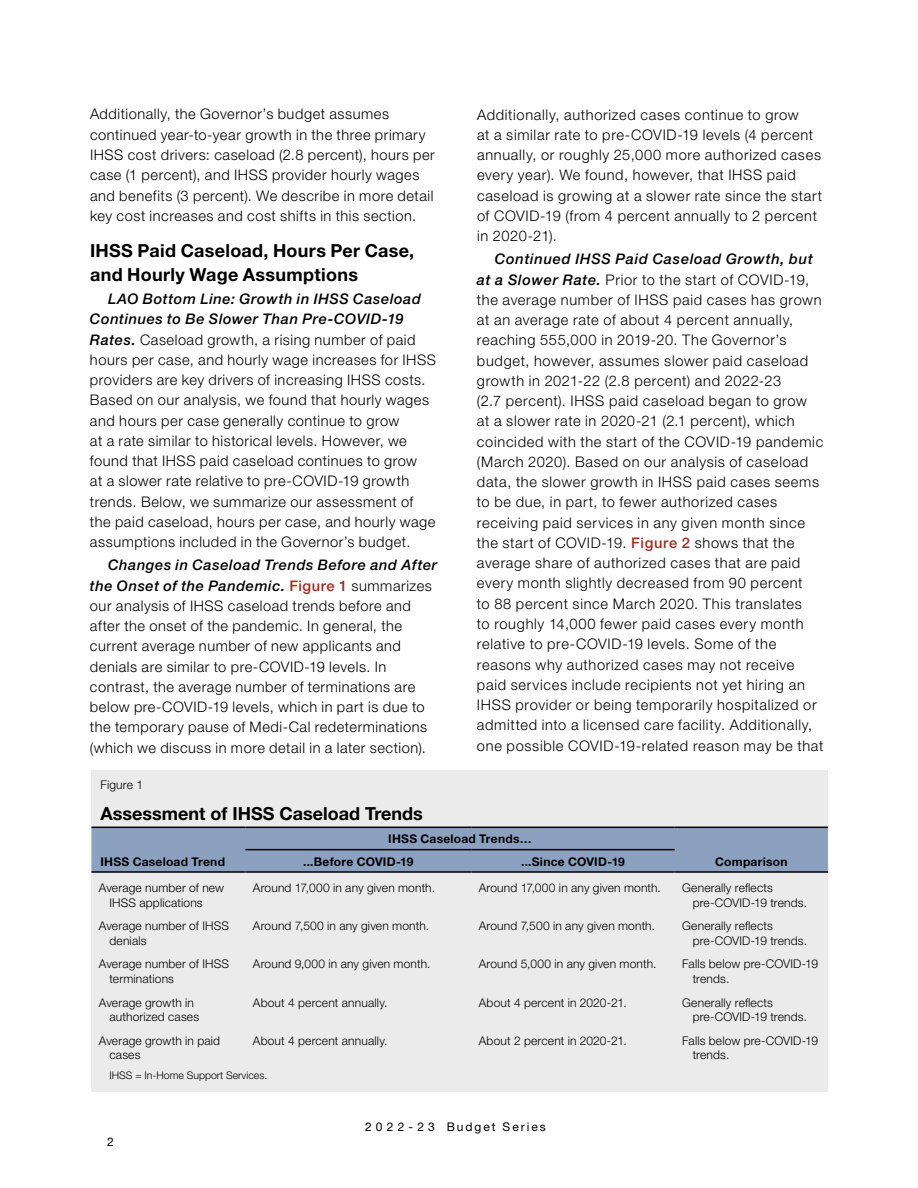
<style>
.page{position:relative;width:918px;height:1188px;background:#fff}
.page>*{position:absolute;margin:0;border:0;box-sizing:border-box;transform-origin:0 0}
.t1{font:700 18px/24px "Helvetica Neue LT";letter-spacing:.01em;color:#000}
.t2{font:300 14.7px/20.2px "Helvetica Neue LT";letter-spacing:.04em;color:#000}
.t3{font:300 12px/14.4px "Helvetica Neue LT";letter-spacing:.015em;color:#000}
.t4{font:700 12px/22.4px "Helvetica Neue LT";letter-spacing:.02em;color:#000}
.t5{font:12px "Helvetica Neue LT";letter-spacing:.165em;color:#000}
.t6{font:300 10.5px "Helvetica Neue LT";color:#000}
.s1{font-weight:500;font-style:italic}
.s2{font-weight:500;color:#a02b22}
</style>
<div class="page">
<div style="left:92px;top:771px;width:736px;height:321px;background:#ebebec"></div>
<div style="left:92px;top:828px;width:736px;height:43px;background:#8ca0bf"></div>
<hr style="left:245px;top:849px;width:226px;height:1px;background:#000">
<hr style="left:471px;top:849px;width:204px;height:1px;background:#000">
<hr style="left:92px;top:827px;width:153px;height:1px;background:#000">
<hr style="left:245px;top:827px;width:226px;height:1px;background:#000">
<hr style="left:471px;top:827px;width:204px;height:1px;background:#000">
<hr style="left:675px;top:827px;width:153px;height:1px;background:#000">
<hr style="left:92px;top:871px;width:153px;height:2px;background:#000">
<hr style="left:245px;top:871px;width:226px;height:2px;background:#000">
<hr style="left:471px;top:871px;width:204px;height:2px;background:#000">
<hr style="left:675px;top:871px;width:153px;height:2px;background:#000">
<p class="t2" style="left:90px;top:104px;width:346px">Additionally, the Governor’s budget assumes continued year-to-year growth in the three primary IHSS cost drivers: caseload (2.8 percent), hours per case (1 percent), and IHSS provider hourly wages and benefits (3 percent). We describe in more detail key cost increases and cost shifts in this section.</p>
<p class="t1" style="left:90px;top:238px;width:326px">IHSS Paid Caseload, Hours Per Case, and Hourly Wage Assumptions</p>
<p class="t2" style="left:90px;top:288px;width:348px;text-indent:18px"><span class="s1">LAO Bottom Line: Growth in IHSS Caseload Continues to Be Slower Than Pre-COVID-19<br>Rates.</span> Caseload growth, a rising number of paid hours per case, and hourly wage increases for IHSS providers are key drivers of increasing IHSS costs.<br>Based on our analysis, we found that hourly wages and hours per case generally continue to grow<br>at a rate similar to historical levels. However, we found that IHSS paid caseload continues to grow<br>at a slower rate relative to pre-COVID-19 growth trends. Below, we summarize our assessment of the paid caseload, hours per case, and hourly wage assumptions included in the Governor’s budget.</p>
<p class="t2" style="left:90px;top:555px;width:349px;text-indent:18px"><span class="s1">Changes in Caseload Trends Before and After the Onset of the Pandemic.</span> <span class="s2">Figure 1</span> summarizes our analysis of IHSS caseload trends before and after the onset of the pandemic. In general, the current average number of new applicants and denials are similar to pre-COVID-19 levels. In contrast, the average number of terminations are below pre-COVID-19 levels, which in part is due to the temporary pause of Medi-Cal redeterminations (which we discuss in more detail in a later section).</p>
<p class="t2" style="left:477px;top:104px;width:347px">Additionally, authorized cases continue to grow<br>at a similar rate to pre-COVID-19 levels (4 percent annually, or roughly 25,000 more authorized cases every year). We found, however, that IHSS paid caseload is growing at a slower rate since the start of COVID-19 (from 4 percent annually to 2 percent in 2020-21).</p>
<p class="t2" style="left:477px;top:249px;width:348px;text-indent:18px"><span class="s1">Continued IHSS Paid Caseload Growth, but at a Slower Rate.</span> Prior to the start of COVID-19, the average number of IHSS paid cases has grown at an average rate of about 4 percent annually, reaching 555,000 in 2019-20. The Governor’s budget, however, assumes slower paid caseload growth in 2021-22 (2.8 percent) and 2022-23<br>(2.7 percent). IHSS paid caseload began to grow<br>at a slower rate in 2020-21 (2.1 percent), which coincided with the start of the COVID-19 pandemic (March 2020). Based on our analysis of caseload data, the slower growth in IHSS paid cases seems to be due, in part, to fewer authorized cases receiving paid services in any given month since the start of COVID-19. <span class="s2">Figure 2</span> shows that the average share of authorized cases that are paid every month slightly decreased from 90 percent<br>to 88 percent since March 2020. This translates<br>to roughly 14,000 fewer paid cases every month relative to pre-COVID-19 levels. Some of the reasons why authorized cases may not receive paid services include recipients not yet hiring an IHSS provider or being temporarily hospitalized or admitted into a licensed care facility. Additionally, one possible COVID-19-related reason may be that</p>
<p class="t3" style="left:100px;top:778px;width:44px">Figure 1</p>
<p class="t1" style="left:100px;top:801px;width:324px">Assessment of IHSS Caseload Trends</p>
<p class="t4" style="left:100px;top:850px;width:126px">IHSS Caseload Trend</p>
<p class="t4" style="left:303px;top:827px;width:230px;text-indent:85px">IHSS Caseload Trends… ...Before COVID-19</p>
<p class="t4" style="left:521px;top:850px;width:105px">...Since COVID-19</p>
<p class="t4" style="left:715px;top:850px;width:74px">Comparison</p>
<p class="t3" style="left:109px;top:881px;width:116px;text-indent:-10px">Average number of new<br>IHSS applications</p>
<p class="t3" style="left:253px;top:881px;width:184px">Around 17,000 in any given month.</p>
<p class="t3" style="left:479px;top:881px;width:184px">Around 17,000 in any given month.</p>
<p class="t3" style="left:693px;top:881px;width:116px;text-indent:-10px">Generally reflects pre‑COVID-19 trends.</p>
<p class="t3" style="left:109px;top:919px;width:121px;text-indent:-10px">Average number of IHSS denials</p>
<p class="t3" style="left:253px;top:919px;width:178px">Around 7,500 in any given month.</p>
<p class="t3" style="left:479px;top:919px;width:178px">Around 7,500 in any given month.</p>
<p class="t3" style="left:693px;top:919px;width:116px;text-indent:-10px">Generally reflects pre‑COVID-19 trends.</p>
<p class="t3" style="left:109px;top:957px;width:121px;text-indent:-10px">Average number of IHSS terminations</p>
<p class="t3" style="left:253px;top:957px;width:179px">Around 9,000 in any given month.</p>
<p class="t3" style="left:479px;top:957px;width:179px">Around 5,000 in any given month.</p>
<p class="t3" style="left:693px;top:957px;width:127px;text-indent:-11px">Falls below pre‑COVID-19 trends.</p>
<p class="t3" style="left:109px;top:995px;width:91px;text-indent:-10px">Average growth in authorized cases</p>
<p class="t3" style="left:253px;top:995px;width:136px">About 4 percent annually.</p>
<p class="t3" style="left:479px;top:995px;width:149px">About 4 percent in 2020-21.</p>
<p class="t3" style="left:693px;top:995px;width:116px;text-indent:-10px">Generally reflects pre‑COVID-19 trends.</p>
<p class="t3" style="left:109px;top:1033px;width:112px;text-indent:-10px">Average growth in paid cases</p>
<p class="t3" style="left:253px;top:1033px;width:136px">About 4 percent annually.</p>
<p class="t3" style="left:479px;top:1033px;width:149px">About 2 percent in 2020-21.</p>
<p class="t3" style="left:693px;top:1033px;width:127px;text-indent:-11px">Falls below pre‑COVID-19 trends.</p>
<p class="t6" style="left:109px;top:1069px;width:159px">IHSS = In-Home Support Services.</p>
<p class="t5" style="left:107px;top:1134px;width:8px">2</p>
<p class="t5" style="left:365px;top:1120px;width:182px">2 0 2 2 - 2 3 Budget Series</p>
</div>
